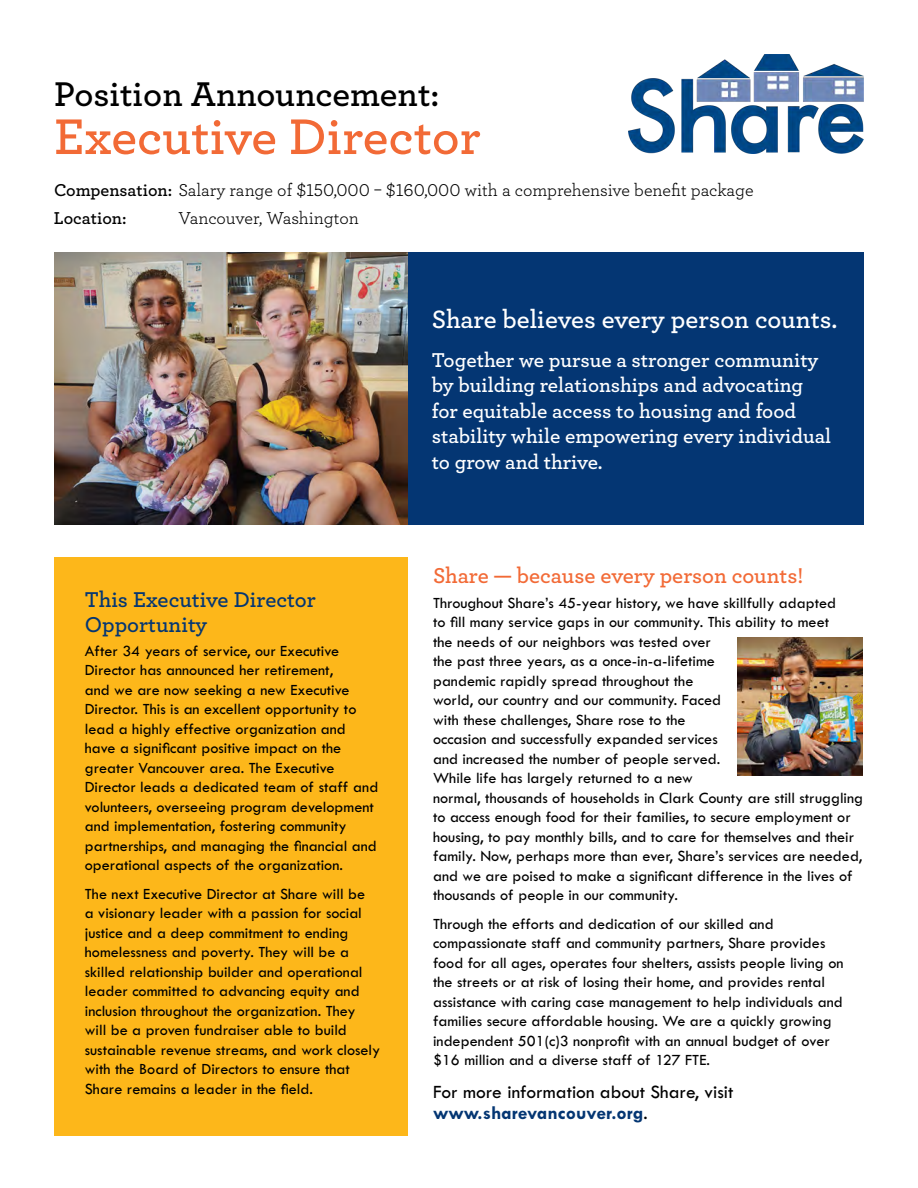
<style>
.page{position:relative;width:918px;height:1188px;background:#fff}
.page>*{position:absolute;margin:0;border:0;box-sizing:border-box;transform-origin:0 0}
.t1{font:600 52.5px "Archer";color:#f26a36}
.t2{font:600 36px "Archer";color:#000}
.t3{font:600 26.25px "Archer";color:#fff}
.t4{font:600 22.5px/24px "Archer";color:#043673}
.t5{font:600 22.5px "Archer";color:#f26a36}
.t6{font:600 21px/25.5px "Archer";color:#fff}
.P1{font:19.5px/21px "Tw Cen MT Std";color:#000}
.t7{font:18px "Archer";color:#000}
.t8{font:600 18px "Archer";color:#000}
.P1-2{font:16.2px/19.5px "Tw Cen MT Std";color:#000}
.s1{font-weight:600}
.s2{font-weight:700;color:#043673}
</style>
<div class="page">
<img style="left:628px;top:54px;width:236px;height:100px">
<div style="left:54px;top:557px;width:353px;height:579px;background:#fdb71a"></div>
<div style="left:54px;top:253px;width:810px;height:272px;background:#043673"></div>
<img style="left:54px;top:253px;width:353px;height:272px">
<img style="left:738px;top:637px;width:125px;height:139px">
<p class="t2" style="left:54px;top:67px;width:387px">Position Announcement:</p>
<p class="t1" style="left:54px;top:97px;width:428px">Executive Director</p>
<p class="t7" style="left:54px;top:177px;width:701px"><span class="s1">Compensation:</span> Salary range of $150,000 – $160,000 with a comprehensive benefit package</p>
<p class="t8" style="left:54px;top:205px;width:74px">Location:</p>
<p class="t7" style="left:179px;top:206px;width:182px">Vancouver, Washington</p>
<h1 class="t4" style="left:85px;top:587px;width:233px">This Executive Director<br>Opportunity</h1>
<p class="P1-2" style="left:85px;top:641px;width:295px">After 34 years of service, our Executive Director has announced her retirement,<br>and we are now seeking a new Executive Director. This is an excellent opportunity to lead a highly effective organization and have a significant positive impact on the greater Vancouver area. The Executive Director leads a dedicated team of staff and volunteers, overseeing program development and implementation, fostering community partnerships, and managing the financial and operational aspects of the organization.</p>
<p class="P1-2" style="left:85px;top:884px;width:297px">The next Executive Director at Share will be<br>a visionary leader with a passion for social justice and a deep commitment to ending homelessness and poverty. They will be a skilled relationship builder and operational leader committed to advancing equity and inclusion throughout the organization. They will be a proven fundraiser able to build sustainable revenue streams, and work closely with the Board of Directors to ensure that Share remains a leader in the field.</p>
<h1 class="t3" style="left:432px;top:299px;width:407px">Share believes every person counts.</h1>
<h1 class="t6" style="left:432px;top:346px;width:401px">Together we pursue a stronger community by building relationships and advocating for equitable access to housing and food stability while empowering every individual to grow and thrive.</h1>
<h1 class="t5" style="left:433px;top:559px;width:372px">Share — because every person counts!</h1>
<p class="P1-2" style="left:433px;top:593px;width:432px">Throughout Share’s 45-year history, we have skillfully adapted<br>to fill many service gaps in our community. This ability to meet<br>the needs of our neighbors was tested over<br>the past three years, as a once-in-a-lifetime<br>pandemic rapidly spread throughout the<br>world, our country and our community. Faced<br>with these challenges, Share rose to the<br>occasion and successfully expanded services<br>and increased the number of people served.<br>While life has largely returned to a new<br>normal, thousands of households in Clark County are still struggling to access enough food for their families, to secure employment or housing, to pay monthly bills, and to care for themselves and their family. Now, perhaps more than ever, Share’s services are needed, and we are poised to make a significant difference in the lives of thousands of people in our community.</p>
<p class="P1-2" style="left:433px;top:914px;width:412px">Through the efforts and dedication of our skilled and compassionate staff and community partners, Share provides food for all ages, operates four shelters, assists people living on the streets or at risk of losing their home, and provides rental assistance with caring case management to help individuals and families secure affordable housing. We are a quickly growing independent 501(c)3 nonprofit with an annual budget of over $16 million and a diverse staff of 127 FTE.</p>
<p class="P1" style="left:433px;top:1082px;width:302px">For more information about Share, visit <span class="s2">www.sharevancouver.org</span>.</p>
</div>
